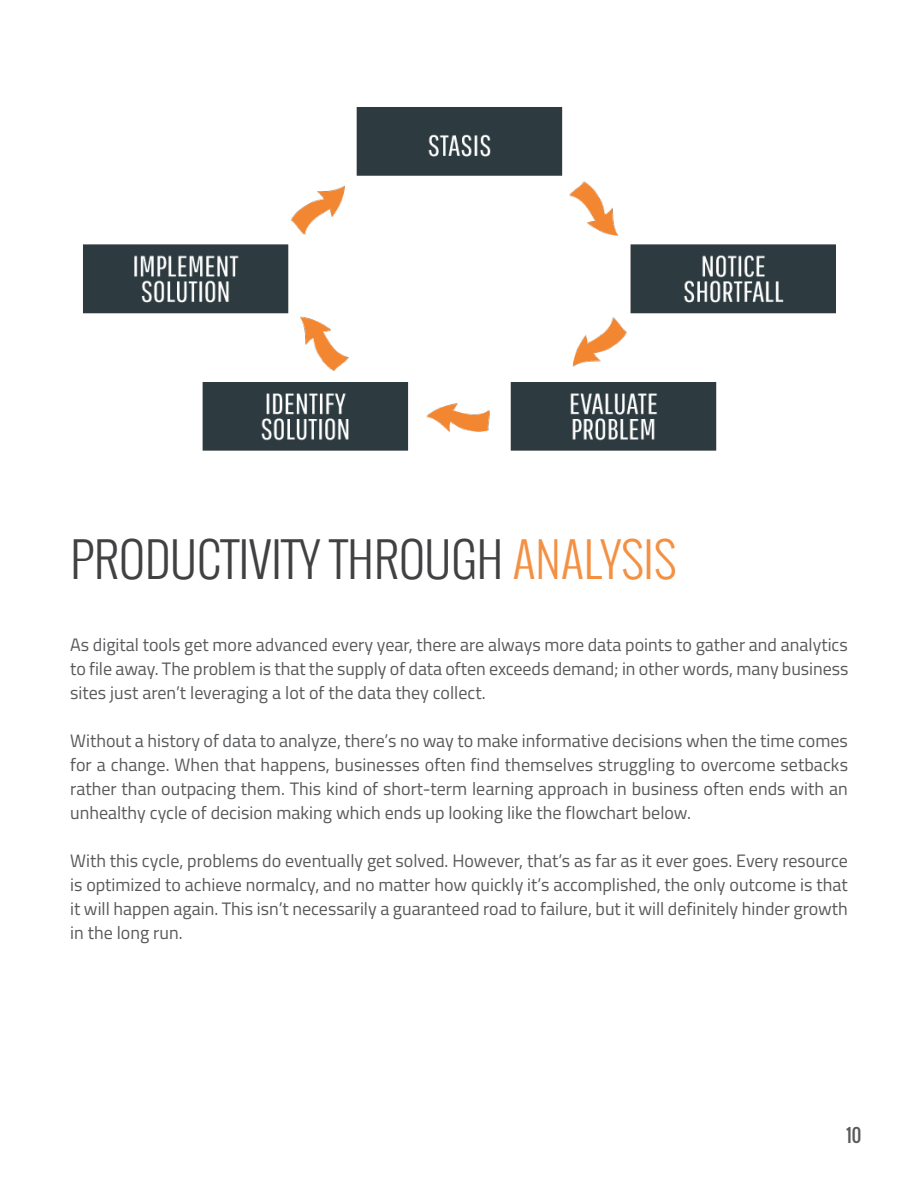
<style>
.page{position:relative;width:918px;height:1188px;background:#fff}
.page>*{position:absolute;margin:0;border:0;box-sizing:border-box;transform-origin:0 0}
.t1{font:300 48px "Oswald";color:#414042}
.t2{font:18px/24px "Titillium Web";color:#58595b;text-align:justify}
.t3{font:18px "Oswald";color:#58595b}
.s1{color:#f49042}
</style>
<div class="page">
<img style="left:83px;top:107px;width:753px;height:344px">
<h1 class="t1" style="left:71px;top:524px;width:607px">PRODUCTIVITY THROUGH <span class="s1">ANALYSIS</span></h1>
<p class="t2" style="left:70px;top:632px;width:780px">As digital tools get more advanced every year, there are always more data points to gather and analytics to file away. The problem is that the supply of data often exceeds demand; in other words, many business sites just aren’t leveraging a lot of the data they collect.</p>
<p class="t2" style="left:70px;top:728px;width:779px">Without a history of data to analyze, there’s no way to make informative decisions when the time comes for a change. When that happens, businesses often find themselves struggling to overcome setbacks rather than outpacing them. This kind of short-term learning approach in business often ends with an unhealthy cycle of decision making which ends up looking like the flowchart below.</p>
<p class="t2" style="left:70px;top:848px;width:779px">With this cycle, problems do eventually get solved. However, that’s as far as it ever goes. Every resource is optimized to achieve normalcy, and no matter how quickly it’s accomplished, the only outcome is that it will happen again. This isn’t necessarily a guaranteed road to failure, but it will definitely hinder growth in the long run.</p>
<p class="t3" style="left:846px;top:1122px;width:17px">10</p>
</div>
